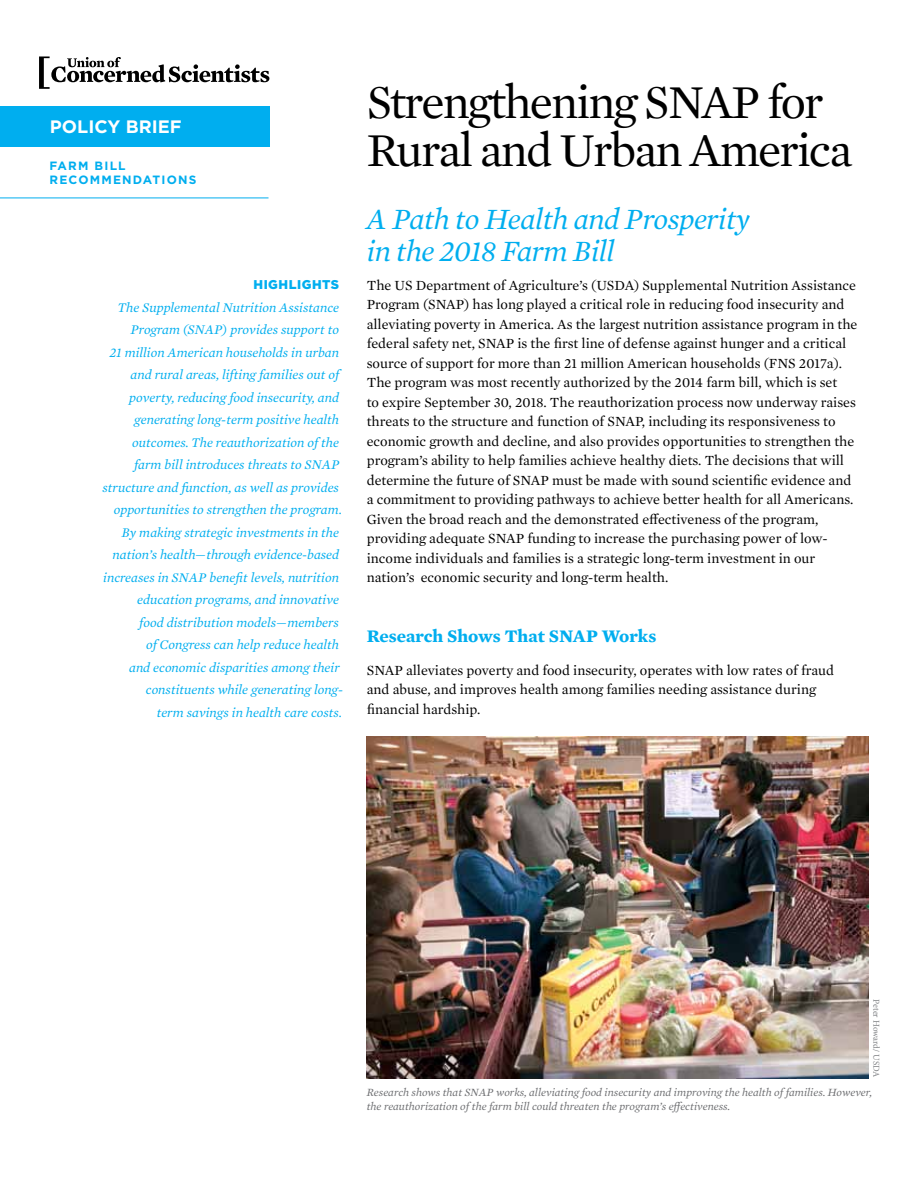
<style>
.page{position:relative;width:918px;height:1188px;background:#fff}
.page>*{position:absolute;margin:0;border:0;box-sizing:border-box;transform-origin:0 0}
.t1{font:48px/48px "Mercury Text G1";letter-spacing:-.04em;color:#000}
.t2{font:italic 30px/31.5px "Mercury Text G1";letter-spacing:-.02em;color:#00aeef}
.t3{font:700 18px "Mercury Text G1";color:#00aeef}
.t4{font:700 18px "Gotham";color:#fff}
.t5{font:14.25px/19.5px "Mercury Text G1";color:#000}
.t6{font:italic 13.5px "Mercury Text G1";color:#00aeef}
.t7{font:900 12.75px "Gotham";letter-spacing:.04em;color:#00aeef}
.t8{font:700 12px/14.4px "Gotham";letter-spacing:.1em;color:#00aeef}
.t9{font:italic 11.25px/13.5px "Mercury Text G1";color:#6d6e71}
.t10{font:9px "Minion Pro";letter-spacing:-.01em;color:#808285}
</style>
<div class="page">
<div style="left:0;top:106px;width:269px;height:41px;background:#00aeef"></div>
<svg style="left:39px;top:56px;width:230px;height:33px"></svg>
<img style="left:367px;top:736px;width:501px;height:342px">
<hr style="left:0;top:198px;width:269px;height:1px;background:#00aeef">
<p class="t4" style="left:50px;top:114px;width:133px">POLICY BRIEF</p>
<p class="t8" style="left:50px;top:158px;width:149px">FARM BILL<br>RECOMMENDATIONS</p>
<p class="t7" style="left:254px;top:276px;width:87px">HIGHLIGHTS</p>
<p class="t6" style="left:118px;top:298px;width:223px">The Supplemental Nutrition Assistance</p>
<p class="t6" style="left:131px;top:320px;width:210px">Program (SNAP) provides support to</p>
<p class="t6" style="left:110px;top:343px;width:231px">21 million American households in urban</p>
<p class="t6" style="left:131px;top:365px;width:210px">and rural areas, lifting families out of</p>
<p class="t6" style="left:129px;top:388px;width:211px">poverty, reducing food insecurity, and</p>
<p class="t6" style="left:134px;top:410px;width:206px">generating long-term positive health</p>
<p class="t6" style="left:132px;top:433px;width:208px">outcomes. The reauthorization of the</p>
<p class="t6" style="left:134px;top:455px;width:207px">farm bill introduces threats to SNAP</p>
<p class="t6" style="left:103px;top:478px;width:238px">structure and function, as well as provides</p>
<p class="t6" style="left:114px;top:500px;width:230px">opportunities to strengthen the program.</p>
<p class="t6" style="left:122px;top:523px;width:219px">By making strategic investments in the</p>
<p class="t6" style="left:112px;top:545px;width:228px">nation’s health—through evidence-based</p>
<p class="t6" style="left:103px;top:568px;width:237px">increases in SNAP benefit levels, nutrition</p>
<p class="t6" style="left:137px;top:590px;width:203px">education programs, and innovative</p>
<p class="t6" style="left:139px;top:613px;width:201px">food distribution models—members</p>
<p class="t6" style="left:146px;top:635px;width:195px">of Congress can help reduce health</p>
<p class="t6" style="left:129px;top:658px;width:212px">and economic disparities among their</p>
<p class="t6" style="left:146px;top:680px;width:199px">constituents while generating long-</p>
<p class="t6" style="left:157px;top:703px;width:187px">term savings in health care costs.</p>
<h1 class="t1" style="left:367px;top:76px;width:487px">Strengthening SNAP for<br>Rural and Urban America</h1>
<h2 class="t2" style="left:367px;top:202px;width:385px">A Path to Health and Prosperity in the 2018 Farm Bill</h2>
<p class="t5" style="left:367px;top:275px;width:492px">The US Department of Agriculture’s (USDA) Supplemental Nutrition Assistance Program (SNAP) has long played a critical role in reducing food insecurity and alleviating poverty in America. As the largest nutrition assistance program in the federal safety net, SNAP is the first line of defense against hunger and a critical source of support for more than 21 million American households (FNS 2017a).<br>The program was most recently authorized by the 2014 farm bill, which is set<br>to expire September 30, 2018. The reauthorization process now underway raises threats to the structure and function of SNAP, including its responsiveness to economic growth and decline, and also provides opportunities to strengthen the program’s ability to help families achieve healthy diets. The decisions that will determine the future of SNAP must be made with sound scientific evidence and a commitment to providing pathways to achieve better health for all Americans.<br>Given the broad reach and the demonstrated effectiveness of the program, providing adequate SNAP funding to increase the purchasing power of low&shy;income individuals and families is a strategic long-term investment in our nation’s economic security and long-term health.</p>
<p class="t3" style="left:367px;top:622px;width:291px">Research Shows That SNAP Works</p>
<p class="t5" style="left:367px;top:659px;width:469px">SNAP alleviates poverty and food insecurity, operates with low rates of fraud and abuse, and improves health among families needing assistance during financial hardship.</p>
<p class="t10" style="left:883px;top:999px;width:79px;rotate:90deg">Peter Howard/ USDA</p>
<p class="t9" style="left:367px;top:1085px;width:507px">Research shows that SNAP works, alleviating food insecurity and improving the health of families. However, the reauthorization of the farm bill could threaten the program’s effectiveness.</p>
</div>
